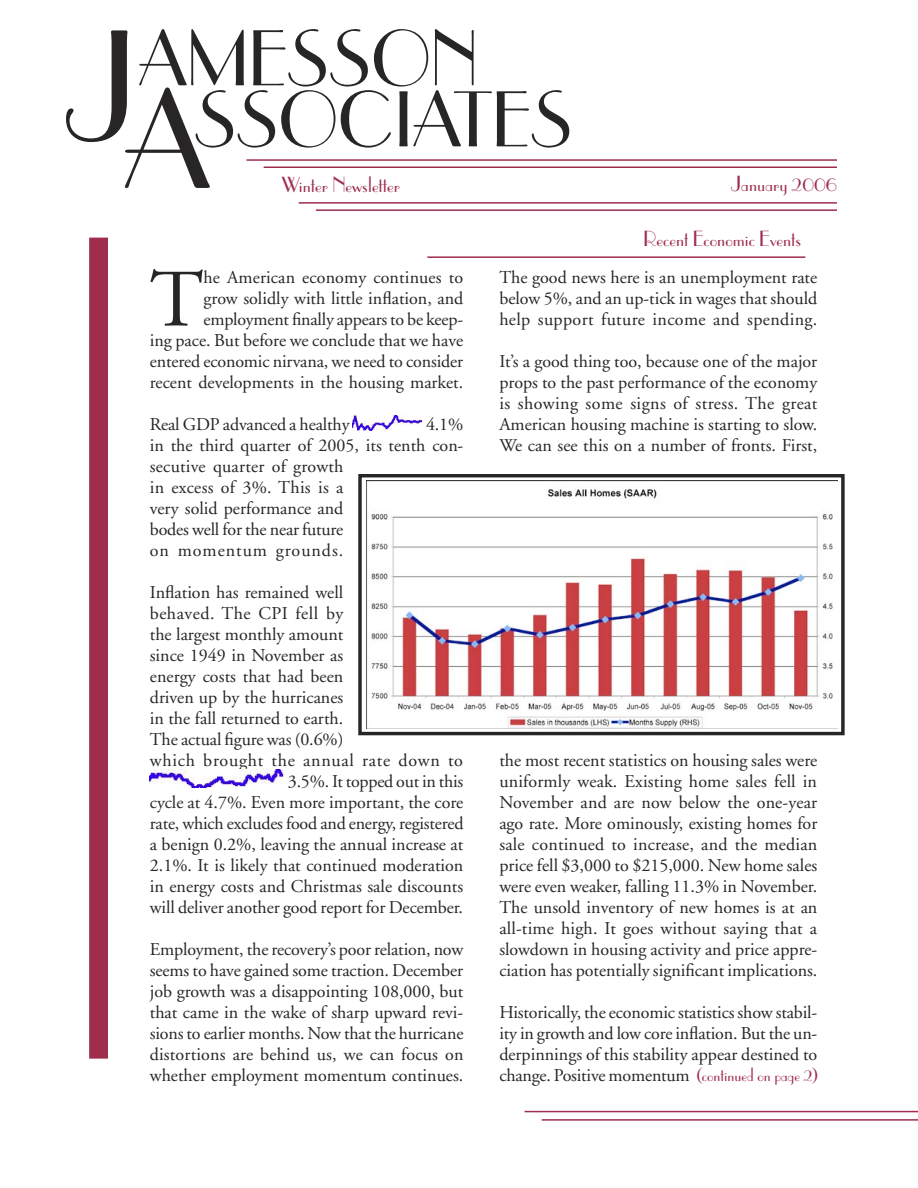
<style>
.page{position:relative;width:918px;height:1188px;background:#fff}
.page>*{position:absolute;margin:0;border:0;box-sizing:border-box;transform-origin:0 0}
.t1{font:150px "Parisian";color:#272525}
.t2{font:135px "Parisian";color:#272525}
.t3{font:81.3px "Adobe Garamond";color:#272525}
.t4{font:75.6px "Parisian";color:#272525}
.t5{font:21px "Parisian";color:#9f2d4d}
.t6{font:18px/21px "Adobe Garamond";color:#272525;text-align:justify}
.t7{font:18px "Adobe Garamond";letter-spacing:.04em;color:#272525}
.t8{font:18px "Adobe Garamond";letter-spacing:.03em;color:#272525}
.s1{font-family:"Parisian";color:#9f2d4d}
</style>
<div class="page">
<hr style="left:525px;top:1111px;width:393px;height:1px;background:#9f2d4d">
<hr style="left:542px;top:1119px;width:376px;height:2px;background:#9f2d4d">
<div style="left:90px;top:238px;width:17px;height:820px;background:#9f2d4d"></div>
<div style="left:89px;top:238px;width:19px;height:821px;border:2px solid #9f2d4d"></div>
<hr style="left:264px;top:166px;width:573px;height:2px;background:#9f2d4d">
<hr style="left:246px;top:159px;width:591px;height:2px;background:#9f2d4d">
<hr style="left:299px;top:202px;width:538px;height:2px;background:#9f2d4d">
<hr style="left:316px;top:209px;width:521px;height:2px;background:#9f2d4d">
<hr style="left:427px;top:256px;width:378px;height:2px;background:#9f2d4d">
<img style="left:353px;top:415px;width:69px;height:15px">
<img style="left:150px;top:769px;width:135px;height:18px">
<div style="left:358px;top:474px;width:487px;height:261px;border:3px solid #272525"></div>
<img style="left:367px;top:481px;width:471px;height:247px">
<p class="t4" style="left:139px;top:17px;width:340px">AMESSON</p>
<p class="t1" style="left:68px;top:4px;width:71px">J</p>
<p class="t2" style="left:125px;top:66px;width:87px">A</p>
<p class="t4" style="left:195px;top:78px;width:380px">SSOCIATES</p>
<p class="t5" style="left:282px;top:173px;width:120px">Winter Newsletter</p>
<p class="t5" style="left:732px;top:172px;width:107px">January 2006</p>
<p class="t3" style="left:150px;top:256px;width:55px">T</p>
<p class="t6" style="left:150px;top:268px;width:315px;text-align:right">he American economy continues to<br>grow solidly with little inflation, and employment finally appears to be keep-<br>ing pace. But before we conclude that we have entered economic nirvana, we need to consider recent developments in the housing market.</p>
<p class="t6" style="left:150px;top:415px;width:201px">Real GDP advanced a healthy</p>
<p class="t6" style="left:150px;top:415px;width:315px;text-align:left;text-indent:276px">4.1% in the third quarter of 2005, its tenth con&shy;secutive quarter of growth<br>in excess of 3%. This is a<br>very solid performance and<br>bodes well for the near future<br>on momentum grounds.</p>
<p class="t6" style="left:150px;top:583px;width:195px">Inflation has remained well</p>
<p class="t8" style="left:150px;top:604px;width:195px">behaved. The CPI fell by</p>
<p class="t6" style="left:150px;top:625px;width:195px">the largest monthly amount</p>
<p class="t6" style="left:150px;top:646px;width:195px">since 1949 in November as</p>
<p class="t6" style="left:150px;top:667px;width:195px">energy costs that had been</p>
<p class="t6" style="left:150px;top:688px;width:195px">driven up by the hurricanes</p>
<p class="t6" style="left:150px;top:709px;width:195px">in the fall returned to earth.</p>
<p class="t6" style="left:150px;top:730px;width:195px">The actual figure was (0.6%)</p>
<p class="t7" style="left:150px;top:751px;width:315px">which brought the annual rate down to</p>
<p class="t6" style="left:288px;top:772px;width:177px">3.5%. It topped out in this</p>
<p class="t6" style="left:150px;top:793px;width:315px">cycle at 4.7%. Even more important, the core</p>
<p class="t6" style="left:150px;top:814px;width:315px">rate, which excludes food and energy, registered</p>
<p class="t6" style="left:150px;top:835px;width:315px">a benign 0.2%, leaving the annual increase at</p>
<p class="t6" style="left:150px;top:856px;width:315px">2.1%. It is likely that continued moderation</p>
<p class="t6" style="left:150px;top:877px;width:315px">in energy costs and Christmas sale discounts</p>
<p class="t6" style="left:150px;top:898px;width:315px">will deliver another good report for December.</p>
<p class="t6" style="left:150px;top:940px;width:315px">Employment, the recovery’s poor relation, now seems to have gained some traction. December job growth was a disappointing 108,000, but that came in the wake of sharp upward revi&shy;sions to earlier months. Now that the hurricane distortions are behind us, we can focus on whether employment momentum continues.</p>
<p class="t5" style="left:643px;top:227px;width:159px">Recent Economic Events</p>
<p class="t6" style="left:499px;top:268px;width:320px">The good news here is an unemployment rate below 5%, and an up-tick in wages that should help support future income and spending.</p>
<p class="t6" style="left:499px;top:352px;width:320px">It’s a good thing too, because one of the major props to the past performance of the economy is showing some signs of stress. The great American housing machine is starting to slow.<br>We can see this on a number of fronts. First,</p>
<p class="t6" style="left:499px;top:751px;width:320px">the most recent statistics on housing sales were uniformly weak. Existing home sales fell in November and are now below the one-year ago rate. More ominously, existing homes for sale continued to increase, and the median price fell $3,000 to $215,000. New home sales were even weaker, falling 11.3% in November.<br>The unsold inventory of new homes is at an all-time high. It goes without saying that a slowdown in housing activity and price appre&shy;ciation has potentially significant implications.</p>
<p class="t6" style="left:499px;top:1003px;width:321px">Historically, the economic statistics show stabil&shy;ity in growth and low core inflation. But the un&shy;derpinnings of this stability appear destined to change. Positive momentum <span class="s1">(continued on page 2)</span></p>
</div>
